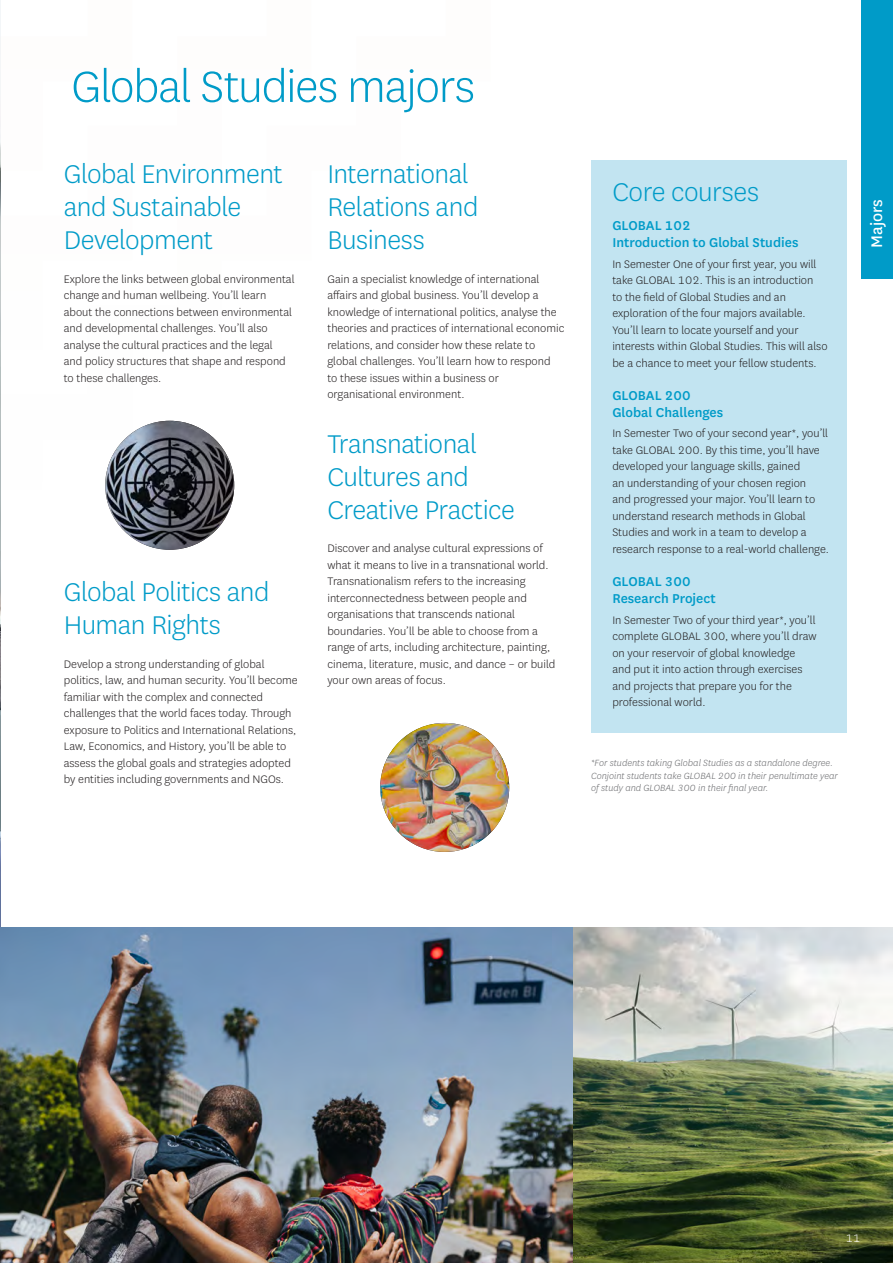
<style>
.page{position:relative;width:893px;height:1263px;background:#fff}
.page>*{position:absolute;margin:0;border:0;box-sizing:border-box;transform-origin:0 0}
._2023_Eng_Heading_A{font:300 51px "National";letter-spacing:-.025em;color:#009bc8}
.Profile_subheading{font:300 30px/33px "National";letter-spacing:-.015em;color:#009bc8}
.Subheading_A{font:300 30px "National";letter-spacing:-.015em;color:#009bc8}
.Bodycopy{font:18px "National";color:#fff}
.Subheading_B{font:500 15px/16.5px "National";color:#009bc8}
.Bodycopy-2{font:300 12.75px/16.5px "National";color:#231f20}
.Bodycopy-3{font:300 12.75px "National";color:#fff}
.Footnotes{font:italic 300 10.5px/12.8px "National";color:#6c6d70}
</style>
<div class="page">
<img style="left:0;top:676px;width:1px;height:251px">
<hr style="left:0;top:0;width:1px;height:676px;background:#00467e">
<div style="left:591px;top:160px;width:255px;height:572px;background:#c2e4f1"></div>
<img style="left:0;top:927px;width:573px;height:336px">
<img style="left:573px;top:927px;width:320px;height:336px">
<img style="left:105px;top:421px;width:129px;height:129px;border-radius:64px">
<img style="left:380px;top:723px;width:129px;height:129px;border-radius:64px">
<div style="left:861px;top:0;width:32px;height:278px;background:#009bc8"></div>
<p class="_2023_Eng_Heading_A" style="left:71px;top:55px;width:405px">Global Studies majors</p>
<p class="Profile_subheading" style="left:64px;top:157px;width:220px">Global Environment and Sustainable<br>Development</p>
<p class="Bodycopy-2" style="left:64px;top:270px;width:232px">Explore the links between global environmental change and human wellbeing. You’ll learn about the connections between environmental and developmental challenges. You’ll also analyse the cultural practices and the legal<br>and policy structures that shape and respond to these challenges.</p>
<p class="Profile_subheading" style="left:64px;top:575px;width:207px">Global Politics and<br>Human Rights</p>
<p class="Bodycopy-2" style="left:64px;top:655px;width:235px">Develop a strong understanding of global politics, law, and human security. You’ll become familiar with the complex and connected challenges that the world faces today. Through exposure to Politics and International Relations, Law, Economics, and History, you’ll be able to assess the global goals and strategies adopted by entities including governments and NGOs.</p>
<p class="Profile_subheading" style="left:327px;top:157px;width:152px">International<br>Relations and<br>Business</p>
<p class="Bodycopy-2" style="left:327px;top:270px;width:238px">Gain a specialist knowledge of international affairs and global business. You’ll develop a knowledge of international politics, analyse the theories and practices of international economic relations, and consider how these relate to global challenges. You’ll learn how to respond<br>to these issues within a business or organisational environment.</p>
<p class="Profile_subheading" style="left:327px;top:426px;width:189px">Transnational<br>Cultures and<br>Creative Practice</p>
<p class="Bodycopy-2" style="left:327px;top:540px;width:230px">Discover and analyse cultural expressions of what it means to live in a transnational world.<br>Transnationalism refers to the increasing interconnectedness between people and organisations that transcends national boundaries. You’ll be able to choose from a range of arts, including architecture, painting, cinema, literature, music, and dance – or build your own areas of focus.</p>
<p class="Subheading_A" style="left:612px;top:173px;width:148px">Core courses</p>
<p class="Subheading_B" style="left:612px;top:217px;width:188px">GLOBAL 102<br>Introduction to Global Studies</p>
<p class="Bodycopy-2" style="left:612px;top:255px;width:217px">In Semester One of your first year, you will take GLOBAL 102. This is an introduction<br>to the field of Global Studies and an exploration of the four majors available.<br>You’ll learn to locate yourself and your interests within Global Studies. This will also be a chance to meet your fellow students.</p>
<p class="Subheading_B" style="left:612px;top:386px;width:112px">GLOBAL 200<br>Global Challenges</p>
<p class="Bodycopy-2" style="left:612px;top:425px;width:218px">In Semester Two of your second year*, you’ll take GLOBAL 200. By this time, you’ll have developed your language skills, gained<br>an understanding of your chosen region<br>and progressed your major. You’ll learn to understand research methods in Global Studies and work in a team to develop a research response to a real-world challenge.</p>
<p class="Subheading_B" style="left:612px;top:573px;width:105px">GLOBAL 300<br>Research Project</p>
<p class="Bodycopy-2" style="left:612px;top:611px;width:206px">In Semester Two of your third year*, you’ll complete GLOBAL 300, where you’ll draw on your reservoir of global knowledge and put it into action through exercises and projects that prepare you for the professional world.</p>
<p class="Footnotes" style="left:591px;top:756px;width:248px">*For students taking Global Studies as a standalone degree.<br>Conjoint students take GLOBAL 200 in their penultimate year of study and GLOBAL 300 in their final year.</p>
<p class="Bodycopy" style="left:864px;top:248px;width:50px;rotate:-90deg">Majors</p>
<p class="Bodycopy-3" style="left:846px;top:1230px;width:16px">11</p>
</div>
